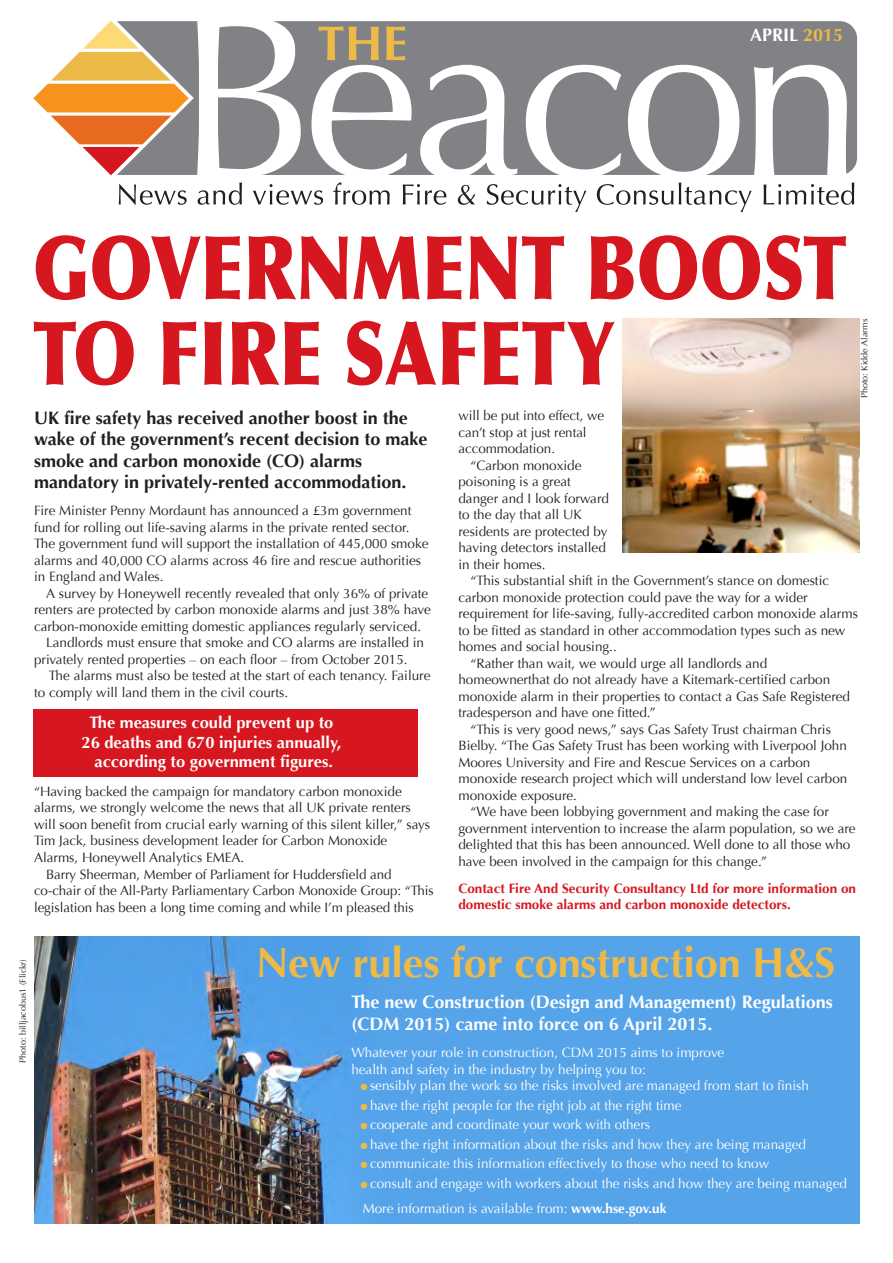
<style>
.page{position:relative;width:893px;height:1263px;background:#fff}
.page>*{position:absolute;margin:0;border:0;box-sizing:border-box;transform-origin:0 0}
.t1{font:900 88.5px/85.5px "Optima";color:#d7171f;scale:.8 1}
.t2{font:700 42px "Optima";letter-spacing:-.005em;color:#edb947}
.t3{font:700 18px/21.6px "Optima";color:#231f20}
.t4{font:700 18px/21.6px "Optima";color:#fff}
.t5{font:700 16.5px/19.5px "Optima";color:#fff;text-align:center}
.t6{font:13.5px/16.5px "Optima";color:#231f20}
.t7{font:13.5px/16.5px "Optima";color:#fff}
.t8{font:700 13.5px/16.5px "Optima";color:#d7171f}
.t9{font:9px "Optima";color:#231f20}
.s1{color:#edb947}
.s2{font-weight:700}
</style>
<div class="page">
<div style="left:218px;top:26px;width:38px;height:63px;background:#808285"></div>
<svg style="left:33px;top:21px;width:166px;height:154px"></svg>
<div style="left:218px;top:97px;width:38px;height:72px;background:#808285"></div>
<svg style="left:256px;top:21px;width:601px;height:154px;fill:#808285"></svg>
<svg style="left:648px;top:72px;width:71px;height:100px"></svg>
<svg style="left:318px;top:27px;width:61px;height:33px;background:#ad996a"></svg>
<svg style="left:386px;top:27px;width:19px;height:33px"></svg>
<svg style="left:119px;top:184px;width:68px;height:21px"></svg>
<svg style="left:198px;top:183px;width:44px;height:22px"></svg>
<svg style="left:253px;top:184px;width:70px;height:21px"></svg>
<svg style="left:333px;top:182px;width:57px;height:23px"></svg>
<svg style="left:403px;top:184px;width:43px;height:21px"></svg>
<svg style="left:458px;top:185px;width:17px;height:20px"></svg>
<svg style="left:487px;top:184px;width:99px;height:28px"></svg>
<svg style="left:597px;top:184px;width:76px;height:21px"></svg>
<svg style="left:679px;top:183px;width:73px;height:29px"></svg>
<svg style="left:763px;top:183px;width:91px;height:22px"></svg>
<div style="left:34px;top:709px;width:384px;height:67px;background:#d7171f"></div>
<img style="left:623px;top:319px;width:236px;height:233px">
<img style="left:34px;top:936px;width:825px;height:287px">
<h3 class="t4" style="left:750px;top:24px;width:95px">APRIL <span class="s1">2015</span></h3>
<h1 class="t1" style="left:33px;top:226px;width:1018px">GOVERNMENT BOOST<br>TO FIRE SAFETY</h1>
<p class="t9" style="left:859px;top:398px;width:81px;rotate:-90deg">Photo: Kidde Alarms</p>
<h3 class="t3" style="left:34px;top:407px;width:395px">UK fire safety has received another boost in the wake of the government’s recent decision to make smoke and carbon monoxide (CO) alarms mandatory in privately-rented accommodation.</h3>
<p class="t6" style="left:34px;top:503px;width:396px">Fire Minister Penny Mordaunt has announced a £3m government fund for rolling out life-saving alarms in the private rented sector.<br>The government fund will support the installation of 445,000 smoke alarms and 40,000 CO alarms across 46 fire and rescue authorities in England and Wales.</p>
<p class="t6" style="left:46px;top:585px;width:384px">A survey by Honeywell recently revealed that only 36% of private</p>
<p class="t6" style="left:34px;top:602px;width:398px">renters are protected by carbon monoxide alarms and just 38% have</p>
<p class="t6" style="left:34px;top:618px;width:389px">carbon-monoxide emitting domestic appliances regularly serviced.</p>
<p class="t6" style="left:46px;top:635px;width:380px">Landlords must ensure that smoke and CO alarms are installed in</p>
<p class="t6" style="left:34px;top:651px;width:375px">privately rented properties – on each floor – from October 2015.</p>
<p class="t6" style="left:49px;top:668px;width:383px">The alarms must also be tested at the start of each tenancy. Failure</p>
<p class="t6" style="left:34px;top:684px;width:256px">to comply will land them in the civil courts.</p>
<p class="t5" style="left:82px;top:713px;width:261px">The measures could prevent up to<br>26 deaths and 670 injuries annually, according to government figures.</p>
<p class="t6" style="left:34px;top:783px;width:369px">“Having backed the campaign for mandatory carbon monoxide</p>
<p class="t6" style="left:34px;top:800px;width:378px">alarms, we strongly welcome the news that all UK private renters</p>
<p class="t6" style="left:34px;top:816px;width:398px">will soon benefit from crucial early warning of this silent killer,” says</p>
<p class="t6" style="left:34px;top:833px;width:355px">Tim Jack, business development leader for Carbon Monoxide</p>
<p class="t6" style="left:34px;top:849px;width:212px">Alarms, Honeywell Analytics EMEA.</p>
<p class="t6" style="left:46px;top:866px;width:347px">Barry Sheerman, Member of Parliament for Huddersfield and</p>
<p class="t6" style="left:34px;top:882px;width:401px">co-chair of the All-Party Parliamentary Carbon Monoxide Group: “This</p>
<p class="t6" style="left:34px;top:899px;width:381px">legislation has been a long time coming and while I’m pleased this</p>
<p class="t6" style="left:458px;top:408px;width:147px">will be put into effect, we</p>
<p class="t6" style="left:458px;top:424px;width:130px">can’t stop at just rental</p>
<p class="t6" style="left:458px;top:441px;width:98px">accommodation.</p>
<p class="t6" style="left:470px;top:457px;width:113px">“Carbon monoxide</p>
<p class="t6" style="left:458px;top:474px;width:114px">poisoning is a great</p>
<p class="t6" style="left:458px;top:490px;width:152px">danger and I look forward</p>
<p class="t6" style="left:458px;top:507px;width:125px">to the day that all UK</p>
<p class="t6" style="left:458px;top:523px;width:151px">residents are protected by</p>
<p class="t6" style="left:458px;top:540px;width:149px">having detectors installed</p>
<p class="t6" style="left:458px;top:556px;width:89px">in their homes.</p>
<p class="t6" style="left:470px;top:573px;width:360px">“This substantial shift in the Government’s stance on domestic</p>
<p class="t6" style="left:458px;top:589px;width:351px">carbon monoxide protection could pave the way for a wider</p>
<p class="t6" style="left:458px;top:606px;width:401px">requirement for life-saving, fully-accredited carbon monoxide alarms</p>
<p class="t6" style="left:458px;top:622px;width:388px">to be fitted as standard in other accommodation types such as new</p>
<p class="t6" style="left:458px;top:639px;width:160px">homes and social housing..</p>
<p class="t6" style="left:470px;top:655px;width:298px">“Rather than wait, we would urge all landlords and</p>
<p class="t6" style="left:458px;top:672px;width:373px">homeownerthat do not already have a Kitemark-certified carbon</p>
<p class="t6" style="left:458px;top:688px;width:393px">monoxide alarm in their properties to contact a Gas Safe Registered</p>
<p class="t6" style="left:458px;top:705px;width:199px">tradesperson and have one fitted.”</p>
<p class="t6" style="left:470px;top:721px;width:362px">“This is very good news,” says Gas Safety Trust chairman Chris</p>
<p class="t6" style="left:458px;top:738px;width:390px">Bielby. “The Gas Safety Trust has been working with Liverpool John</p>
<p class="t6" style="left:458px;top:754px;width:353px">Moores University and Fire and Rescue Services on a carbon</p>
<p class="t6" style="left:458px;top:771px;width:390px">monoxide research project which will understand low level carbon</p>
<p class="t6" style="left:458px;top:787px;width:120px">monoxide exposure.</p>
<p class="t6" style="left:470px;top:804px;width:360px">“We have been lobbying government and making the case for</p>
<p class="t6" style="left:458px;top:820px;width:399px">government intervention to increase the alarm population, so we are</p>
<p class="t6" style="left:458px;top:837px;width:393px">delighted that this has been announced. Well done to all those who</p>
<p class="t6" style="left:458px;top:853px;width:310px">have been involved in the campaign for this change.”</p>
<p class="t8" style="left:458px;top:880px;width:399px">Contact Fire And Security Consultancy Ltd for more information on domestic smoke alarms and carbon monoxide detectors.</p>
<p class="t9" style="left:18px;top:1063px;width:105px;rotate:-90deg">Photo: billjacobus1 (Flickr)</p>
<h2 class="t2" style="left:256px;top:938px;width:581px">New rules for construction H&amp;S</h2>
<h3 class="t4" style="left:351px;top:992px;width:483px">The new Construction (Design and Management) Regulations (CDM 2015) came into force on 6 April 2015.</h3>
<p class="t7" style="left:351px;top:1044px;width:374px">Whatever your role in construction, CDM 2015 aims to improve health and safety in the industry by helping you to:</p>
<p class="t7" style="left:360px;top:1077px;width:450px"><span class="s1">●</span> sensibly plan the work so the risks involved are managed from start to finish</p>
<p class="t7" style="left:360px;top:1097px;width:323px"><span class="s1">●</span> have the right people for the right job at the right time</p>
<p class="t7" style="left:360px;top:1116px;width:291px"><span class="s1">●</span> cooperate and coordinate your work with others</p>
<p class="t7" style="left:360px;top:1136px;width:447px"><span class="s1">●</span> have the right information about the risks and how they are being managed</p>
<p class="t7" style="left:360px;top:1155px;width:410px"><span class="s1">●</span> communicate this information effectively to those who need to know</p>
<p class="t7" style="left:360px;top:1170px;width:488px;line-height:25.5px"><span class="s1">●</span> consult and engage with workers about the risks and how they are being managed<br>More information is available from: <span class="s2">www.hse.gov.uk</span></p>
</div>
